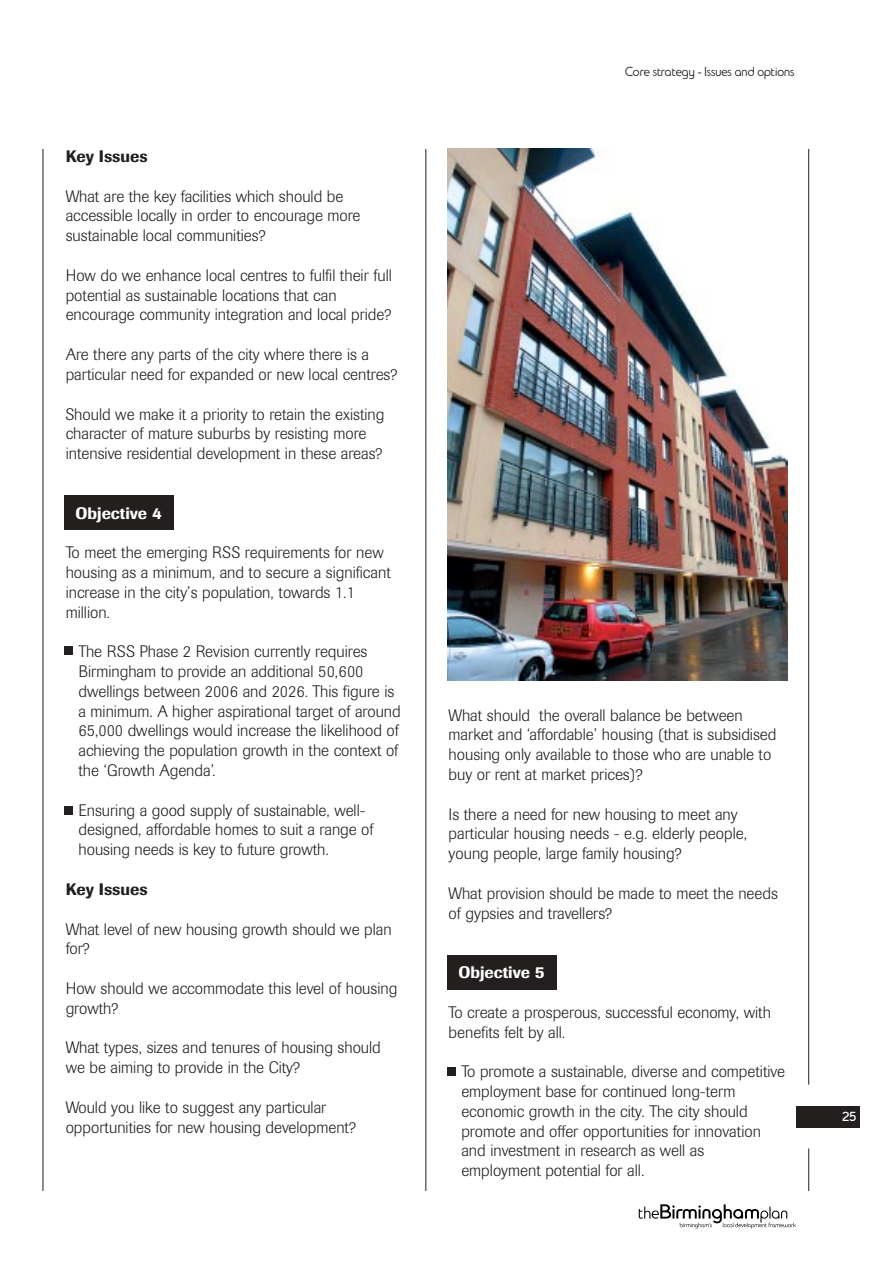
<style>
.page{position:relative;width:893px;height:1262px;background:#fff}
.page>*{position:absolute;margin:0;border:0;box-sizing:border-box;transform-origin:0 0}
.t1{font:300 16.5px/19.8px "Imago";color:#231f1f}
.t2{font:500 16.5px "Imago";color:#fff}
.t3{font:500 16.5px "Imago";color:#231f1f}
.t4{font:13.5px "Birmingham";color:#231f1f}
.t5{font:700 13.5px "Birmingham";color:#fff}
</style>
<div class="page">
<div style="left:447px;top:955px;width:109px;height:35px;background:#231f1f"></div>
<div style="left:64px;top:495px;width:110px;height:35px;background:#231f1f"></div>
<div style="left:795px;top:1106px;width:64px;height:21px;background:#231f1f"></div>
<hr style="left:808px;top:1148px;width:1px;height:43px;background:#231f1f">
<hr style="left:808px;top:149px;width:1px;height:935px;background:#231f1f">
<hr style="left:43px;top:149px;width:1px;height:1042px;background:#231f1f">
<hr style="left:425px;top:149px;width:1px;height:1042px;background:#231f1f">
<svg style="left:638px;top:1204px;width:157px;height:24px"></svg>
<div style="left:64px;top:646px;width:9px;height:9px;background:#231f1f"></div>
<div style="left:64px;top:806px;width:9px;height:8px;background:#231f1f"></div>
<img style="left:447px;top:149px;width:340px;height:531px">
<div style="left:447px;top:1066px;width:8px;height:9px;background:#231f1f"></div>
<p class="t3" style="left:66px;top:150px;width:83px">Key Issues</p>
<p class="t1" style="left:66px;top:188px;width:296px">What are the key facilities which should be accessible locally in order to encourage more sustainable local communities?</p>
<p class="t1" style="left:66px;top:267px;width:328px">How do we enhance local centres to fulfil their full potential as sustainable locations that can encourage community integration and local pride?</p>
<p class="t1" style="left:66px;top:346px;width:333px">Are there any parts of the city where there is a particular need for expanded or new local centres?</p>
<p class="t1" style="left:66px;top:405px;width:320px">Should we make it a priority to retain the existing character of mature suburbs by resisting more intensive residential development in these areas?</p>
<p class="t2" style="left:76px;top:507px;width:88px">Objective 4</p>
<p class="t1" style="left:66px;top:544px;width:326px">To meet the emerging RSS requirements for new housing as a minimum, and to secure a significant increase in the city’s population, towards 1.1 million.</p>
<p class="t1" style="left:78px;top:643px;width:324px">The RSS Phase 2 Revision currently requires Birmingham to provide an additional 50,600 dwellings between 2006 and 2026. This figure is a minimum. A higher aspirational target of around 65,000 dwellings would increase the likelihood of achieving the population growth in the context of the ‘Growth Agenda’.</p>
<p class="t1" style="left:78px;top:801px;width:297px">Ensuring a good supply of sustainable, well&shy;designed, affordable homes to suit a range of housing needs is key to future growth.</p>
<p class="t3" style="left:66px;top:883px;width:83px">Key Issues</p>
<p class="t1" style="left:66px;top:920px;width:327px">What level of new housing growth should we plan for?</p>
<p class="t1" style="left:66px;top:980px;width:333px">How should we accommodate this level of housing growth?</p>
<p class="t1" style="left:66px;top:1039px;width:316px">What types, sizes and tenures of housing should we be aiming to provide in the City?</p>
<p class="t1" style="left:66px;top:1098px;width:292px">Would you like to suggest any particular opportunities for new housing development?</p>
<p class="t4" style="left:625px;top:66px;width:171px">Core strategy - Issues and options</p>
<p class="t1" style="left:448px;top:706px;width:329px">What should the overall balance be between market and ‘affordable’ housing (that is subsidised housing only available to those who are unable to buy or rent at market prices)?</p>
<p class="t1" style="left:448px;top:805px;width:300px">Is there a need for new housing to meet any particular housing needs - e.g. elderly people, young people, large family housing?</p>
<p class="t1" style="left:448px;top:884px;width:331px">What provision should be made to meet the needs of gypsies and travellers?</p>
<p class="t2" style="left:458px;top:966px;width:88px">Objective 5</p>
<p class="t1" style="left:448px;top:1003px;width:324px">To create a prosperous, successful economy, with benefits felt by all.</p>
<p class="t1" style="left:461px;top:1063px;width:325px">To promote a sustainable, diverse and competitive employment base for continued long-term economic growth in the city. The city should promote and offer opportunities for innovation and investment in research as well as employment potential for all.</p>
<p class="t5" style="left:842px;top:1110px;width:15px">25</p>
</div>
